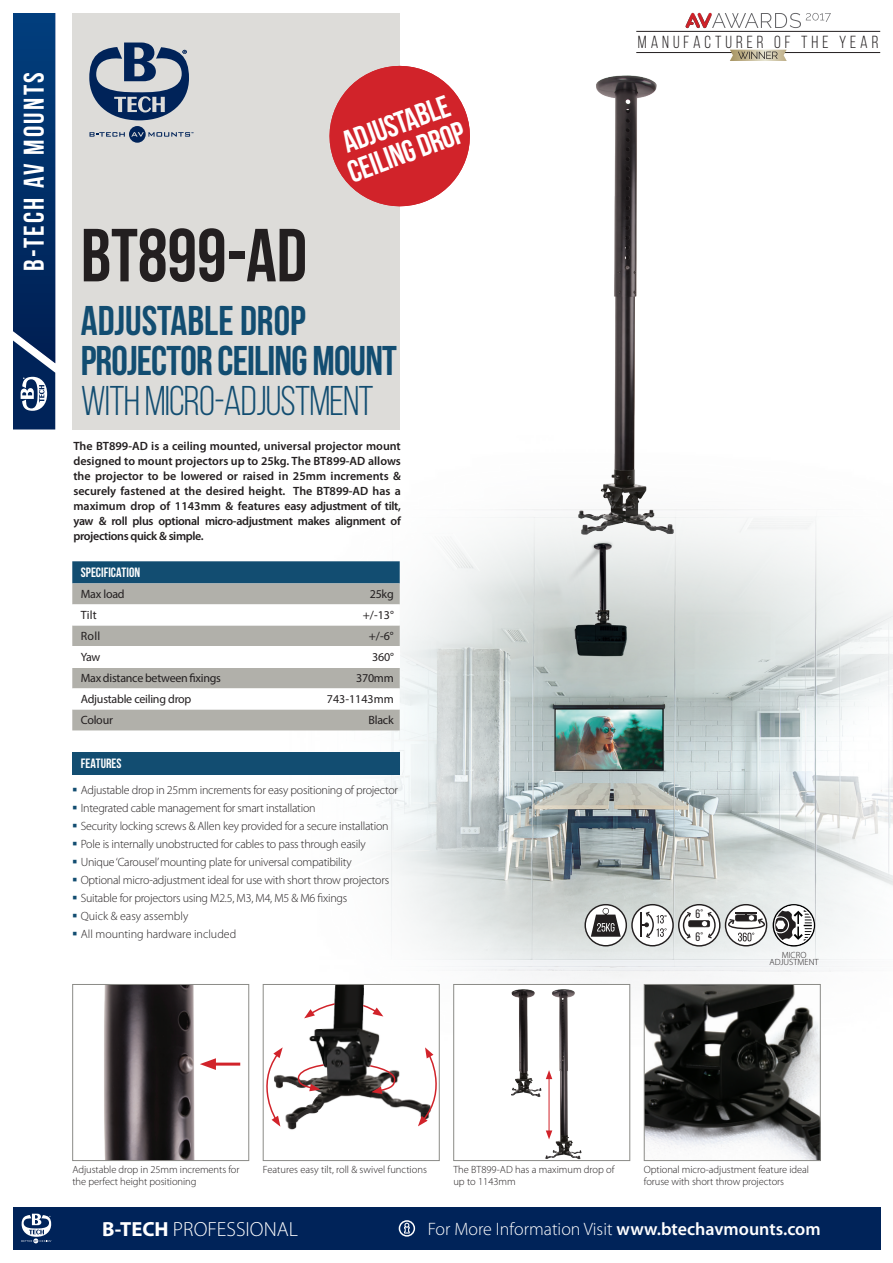
<style>
.page{position:relative;width:893px;height:1263px;background:#fff}
.page>*{position:absolute;margin:0;border:0;box-sizing:border-box;transform-origin:0 0}
.t1{font:700 75px "Bebas Neue";color:#231f20}
.t2{font:700 41.55px/40.2px "Bebas Neue";letter-spacing:-.02em;color:#124d71}
.t3{font:41.55px "Bebas Neue";letter-spacing:-.02em;color:#124d71}
.t4{font:31.05px/29.5px "Bebas Neue";color:#fff}
.t5{font:700 28.5px "Bebas Neue";letter-spacing:.08em;color:#fff}
.t6{font:300 20.55px "Myriad Pro";color:#fff}
.t7{font:300 18px "Myriad Pro";color:#fff}
.t8{font:17.55px "Bebas Neue";letter-spacing:.225em;color:#231f20}
.t9{font:700 13.5px "Bebas Neue";color:#fff}
.t10{font:12.3px "Bebas Neue";color:#231f20}
.t11{font:300 12px/18px "Myriad Pro";letter-spacing:-.02em;color:#231f20}
.t12{font:600 12px/15px "Myriad Pro";letter-spacing:-.03em;color:#231f20;text-align:justify}
.t13{font:12px "Myriad Pro";letter-spacing:-.02em;color:#231f20}
.t14{font:12px "Myriad Pro";color:#231f20}
.t15{font:300 10.5px/12px "Myriad Pro";letter-spacing:-.005em;color:#231f20}
.t16{font:300 9px/7.5px "Myriad Pro";color:#231f20;text-align:center}
.s1{font-weight:700}
.s2{font-weight:600}
</style>
<div class="page">
<div style="left:72px;top:6px;width:328px;height:423px;background:#dddcd9"></div>
<svg style="left:89px;top:43px;width:100px;height:77px"></svg>
<svg style="left:90px;top:126px;width:103px;height:17px"></svg>
<div style="left:0;top:0;width:893px;height:13px;background:#fff"></div>
<div style="left:13px;top:1208px;width:867px;height:42px;background:#002359"></div>
<svg style="left:21px;top:1214px;width:31px;height:29px"></svg>
<svg style="left:399px;top:1220px;width:16px;height:16px"></svg>
<svg style="left:13px;top:13px;width:42px;height:416px;background:#0c376d"></svg>
<img style="left:596px;top:75px;width:61px;height:329px">
<img style="left:157px;top:404px;width:736px;height:675px">
<div style="left:72px;top:561px;width:328px;height:22px;background:#124d71"></div>
<div style="left:72px;top:583px;width:328px;height:147px;background:#b1b0aa"></div>
<svg style="left:72px;top:604px;width:328px;height:21px"></svg>
<div style="left:72px;top:646px;width:328px;height:21px;background:#fff"></div>
<svg style="left:72px;top:688px;width:328px;height:21px"></svg>
<div style="left:72px;top:752px;width:328px;height:22px;background:#124d71"></div>
<img style="left:646px;top:986px;width:173px;height:173px">
<div style="left:644px;top:984px;width:177px;height:177px;border:1px solid #8b8b87"></div>
<svg style="left:329px;top:65px;width:141px;height:142px"></svg>
<hr style="left:636px;top:31px;width:244px;height:1px;background:#231f20">
<hr style="left:636px;top:52px;width:244px;height:1px;background:#231f20">
<svg style="left:730px;top:50px;width:57px;height:11px"></svg>
<img style="left:685px;top:13px;width:27px;height:15px">
<svg style="left:712px;top:13px;width:119px;height:15px"></svg>
<div style="left:453px;top:984px;width:177px;height:177px;background:#fff;border:1px solid #8b8b87"></div>
<img style="left:544px;top:989px;width:38px;height:171px">
<img style="left:511px;top:989px;width:31px;height:108px">
<hr style="left:549px;top:1077px;width:1px;height:56px;background:#d1232a">
<svg style="left:546px;top:1130px;width:6px;height:9px"></svg>
<svg style="left:546px;top:1070px;width:6px;height:9px"></svg>
<img style="left:104px;top:986px;width:143px;height:173px">
<div style="left:72px;top:984px;width:177px;height:177px;border:1px solid #8b8b87"></div>
<hr style="left:210px;top:1062px;width:30px;height:3px;background:#d1232a">
<svg style="left:200px;top:1058px;width:16px;height:12px"></svg>
<svg style="left:773px;top:904px;width:42px;height:42px"></svg>
<svg style="left:584px;top:904px;width:183px;height:42px"></svg>
<img style="left:266px;top:986px;width:172px;height:144px">
<div style="left:263px;top:984px;width:177px;height:177px;border:1px solid #8b8b87"></div>
<svg style="left:418px;top:1047px;width:30px;height:79px"></svg>
<svg style="left:255px;top:1047px;width:28px;height:80px"></svg>
<svg style="left:304px;top:990px;width:79px;height:28px"></svg>
<svg style="left:297px;top:1062px;width:98px;height:32px"></svg>
<img style="left:322px;top:988px;width:50px;height:142px">
<h3 class="t5" style="left:19px;top:271px;width:200px;rotate:-90deg">B-TECH AV MOUNTS</h3>
<h3 class="t4" style="left:334px;top:130px;width:123px;rotate:-20deg">Adjustable ceiling drop</h3>
<h1 class="t1" style="left:81px;top:214px;width:228px">BT899-AD</h1>
<h2 class="t2" style="left:81px;top:300px;width:318px">ADJUSTABLE DROP<br>PROJECTOR CEILING MOUNT</h2>
<h2 class="t3" style="left:81px;top:378px;width:294px">WITH MICRO-ADJUSTMENT</h2>
<p class="t12" style="left:73px;top:438px;width:329px">The BT899-AD is a ceiling mounted, universal projector mount designed to mount projectors up to 25kg. The BT899-AD allows the projector to be lowered or raised in 25mm increments &amp; securely fastened at the desired height. The BT899-AD has a maximum drop of 1143mm &amp; features easy adjustment of tilt, yaw &amp; roll plus optional micro-adjustment makes alignment of projections quick &amp; simple.</p>
<p class="t9" style="left:81px;top:565px;width:61px">SPECIFICATION</p>
<p class="t13" style="left:81px;top:587px;width:45px">Max load</p>
<p class="t13" style="left:370px;top:587px;width:25px">25kg</p>
<p class="t13" style="left:81px;top:608px;width:18px">Tilt</p>
<p class="t13" style="left:363px;top:608px;width:33px">+/-13°</p>
<p class="t13" style="left:81px;top:629px;width:21px">Roll</p>
<p class="t13" style="left:369px;top:629px;width:26px">+/-6°</p>
<p class="t13" style="left:81px;top:650px;width:21px">Yaw</p>
<p class="t13" style="left:372px;top:650px;width:23px">360°</p>
<p class="t13" style="left:81px;top:671px;width:142px">Max distance between fixings</p>
<p class="t13" style="left:356px;top:671px;width:39px">370mm</p>
<p class="t13" style="left:81px;top:692px;width:112px">Adjustable ceiling drop</p>
<p class="t14" style="left:327px;top:692px;width:68px">743-1143mm</p>
<p class="t13" style="left:81px;top:713px;width:34px">Colour</p>
<p class="t13" style="left:369px;top:713px;width:27px">Black</p>
<p class="t9" style="left:81px;top:756px;width:42px">FEATURES</p>
<p class="t11" style="left:81px;top:781px;width:319px">Adjustable drop in 25mm increments for easy positioning of projector Integrated cable management for smart installation<br>Security locking screws &amp; Allen key provided for a secure installation Pole is internally unobstructed for cables to pass through easily Unique ‘Carousel’ mounting plate for universal compatibility<br>Optional micro-adjustment ideal for use with short throw projectors Suitable for projectors using M2.5, M3, M4, M5 &amp; M6 fixings<br>Quick &amp; easy assembly<br>All mounting hardware included</p>
<h3 class="t8" style="left:638px;top:32px;width:242px">MANUFACTURER OF THE YEAR</h3>
<p class="t10" style="left:696px;top:907px;width:9px">6°</p>
<p class="t10" style="left:696px;top:930px;width:9px">6°</p>
<p class="t16" style="left:769px;top:951px;width:51px">MICRO<br>ADJUSTMENT</p>
<p class="t15" style="left:72px;top:1163px;width:169px">Adjustable drop in 25mm increments for the perfect height positioning</p>
<p class="t15" style="left:263px;top:1163px;width:165px">Features easy tilt, roll &amp; swivel functions</p>
<p class="t15" style="left:453px;top:1163px;width:163px">The BT899-AD has a maximum drop of up to 1143mm</p>
<p class="t15" style="left:644px;top:1163px;width:167px">Optional micro-adjustment feature ideal foruse with short throw projectors</p>
<h3 class="t6" style="left:102px;top:1217px;width:197px"><span class="s1">B-TECH</span> PROFESSIONAL</h3>
<h3 class="t7" style="left:428px;top:1218px;width:394px">For More Information Visit <span class="s2">www.btechavmounts.com</span></h3>
</div>
